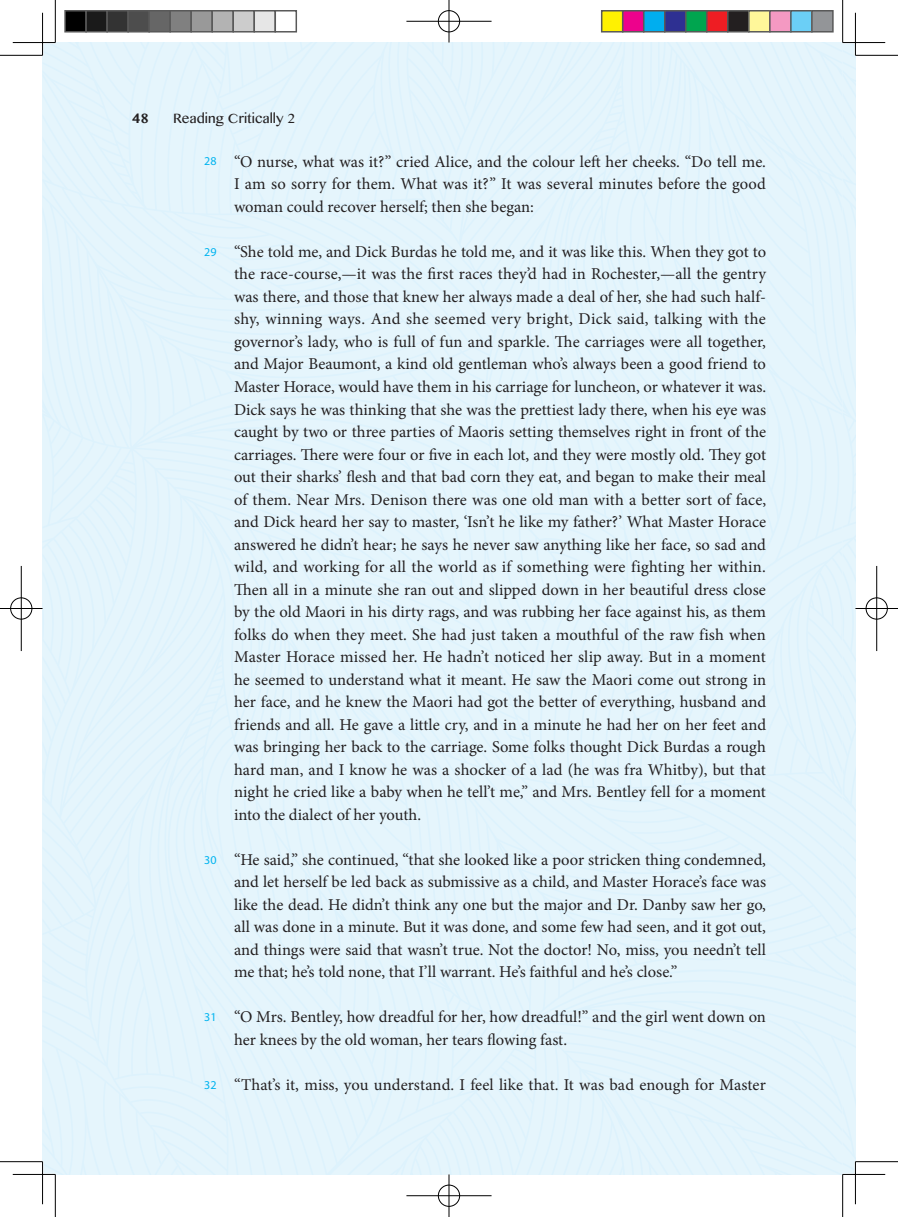
<style>
.page{position:relative;width:898px;height:1217px;background:#fff}
.page>*{position:absolute;margin:0;border:0;box-sizing:border-box;transform-origin:0 0}
.t1{font:16.5px/22.5px "Minion Pro";color:#231f20;text-align:justify}
.t2{font:13.5px "Malayalam MN";color:#231f20}
.t3{font:700 13.5px "Malayalam MN";color:#231f20}
.s1{font-family:"Myriad Pro";font-size:12px;color:#00b3ef}
</style>
<div class="page">
<div style="left:43px;top:43px;width:268px;height:369px;background:#e5f5fc"></div>
<div style="left:595px;top:795px;width:169px;height:379px;background:#e5f5fc"></div>
<div style="left:311px;top:43px;width:453px;height:752px;background:#e5f5fc"></div>
<div style="left:43px;top:412px;width:552px;height:762px;background:#e5f5fc"></div>
<div style="left:764px;top:43px;width:91px;height:1131px;background:#e5f5fc"></div>
<div style="left:792px;top:43px;width:63px;height:77px;background:#e5f5fc"></div>
<hr style="left:0;top:55px;width:43px;height:1px;background:#000">
<hr style="left:855px;top:55px;width:42px;height:1px;background:#000">
<hr style="left:0;top:1161px;width:43px;height:1px;background:#000">
<hr style="left:855px;top:1161px;width:42px;height:1px;background:#000">
<hr style="left:55px;top:0;width:1px;height:43px;background:#000">
<hr style="left:55px;top:1174px;width:1px;height:42px;background:#000">
<hr style="left:842px;top:0;width:1px;height:43px;background:#000">
<hr style="left:842px;top:1174px;width:1px;height:42px;background:#000">
<hr style="left:13px;top:42px;width:42px;height:1px;background:#000">
<hr style="left:842px;top:42px;width:42px;height:1px;background:#000">
<hr style="left:13px;top:1173px;width:42px;height:1px;background:#000">
<hr style="left:842px;top:1173px;width:42px;height:1px;background:#000">
<hr style="left:42px;top:13px;width:1px;height:42px;background:#000">
<hr style="left:42px;top:1161px;width:1px;height:42px;background:#000">
<hr style="left:854px;top:13px;width:1px;height:42px;background:#000">
<hr style="left:854px;top:1161px;width:1px;height:42px;background:#000">
<div style="left:437px;top:10px;width:23px;height:23px;border:2px solid #fff;border-radius:50%"></div>
<hr style="left:406px;top:20px;width:85px;height:2px;background:#fff">
<hr style="left:448px;top:0;width:2px;height:43px;background:#fff">
<div style="left:438px;top:10px;width:21px;height:22px;border:1px solid #000;border-radius:50%"></div>
<hr style="left:406px;top:21px;width:85px;height:1px;background:#000">
<hr style="left:448px;top:0;width:1px;height:43px;background:#000">
<div style="left:437px;top:1183px;width:23px;height:23px;border:2px solid #fff;border-radius:50%"></div>
<hr style="left:406px;top:1194px;width:85px;height:2px;background:#fff">
<hr style="left:448px;top:1174px;width:2px;height:42px;background:#fff">
<div style="left:438px;top:1184px;width:21px;height:22px;border:1px solid #000;border-radius:50%"></div>
<hr style="left:406px;top:1195px;width:85px;height:1px;background:#000">
<hr style="left:448px;top:1174px;width:1px;height:42px;background:#000">
<div style="left:10px;top:596px;width:23px;height:24px;border:2px solid #fff;border-radius:50%"></div>
<hr style="left:0;top:607px;width:43px;height:2px;background:#fff">
<hr style="left:20px;top:566px;width:2px;height:85px;background:#fff">
<div style="left:10px;top:597px;width:22px;height:22px;border:1px solid #000;border-radius:50%"></div>
<hr style="left:0;top:608px;width:43px;height:1px;background:#000">
<hr style="left:21px;top:566px;width:1px;height:85px;background:#000">
<div style="left:864px;top:596px;width:23px;height:24px;border:2px solid #fff;border-radius:50%"></div>
<hr style="left:855px;top:607px;width:42px;height:2px;background:#fff">
<hr style="left:875px;top:566px;width:2px;height:85px;background:#fff">
<div style="left:865px;top:597px;width:22px;height:22px;border:1px solid #000;border-radius:50%"></div>
<hr style="left:855px;top:608px;width:42px;height:1px;background:#000">
<hr style="left:876px;top:566px;width:1px;height:85px;background:#000">
<div style="left:65px;top:11px;width:21px;height:21px;background:#000"></div>
<div style="left:64px;top:10px;width:23px;height:23px;border:2px solid #595959"></div>
<div style="left:86px;top:11px;width:21px;height:21px;background:#1a1a1a"></div>
<div style="left:85px;top:10px;width:23px;height:23px;border:2px solid #595959"></div>
<div style="left:107px;top:11px;width:21px;height:21px;background:#333"></div>
<div style="left:106px;top:10px;width:23px;height:23px;border:2px solid #595959"></div>
<div style="left:128px;top:11px;width:21px;height:21px;background:#4d4d4d"></div>
<div style="left:127px;top:10px;width:23px;height:23px;border:2px solid #595959"></div>
<div style="left:149px;top:11px;width:21px;height:21px;background:#666"></div>
<div style="left:148px;top:10px;width:23px;height:23px;border:2px solid #595959"></div>
<div style="left:170px;top:11px;width:21px;height:21px;background:#808080"></div>
<div style="left:169px;top:10px;width:23px;height:23px;border:2px solid #595959"></div>
<div style="left:191px;top:11px;width:21px;height:21px;background:#999"></div>
<div style="left:190px;top:10px;width:23px;height:23px;border:2px solid #595959"></div>
<div style="left:212px;top:11px;width:21px;height:21px;background:#b3b3b3"></div>
<div style="left:211px;top:10px;width:23px;height:23px;border:2px solid #595959"></div>
<div style="left:233px;top:11px;width:21px;height:21px;background:#ccc"></div>
<div style="left:232px;top:10px;width:23px;height:23px;border:2px solid #595959"></div>
<div style="left:254px;top:11px;width:21px;height:21px;background:#e6e6e6"></div>
<div style="left:253px;top:10px;width:23px;height:23px;border:2px solid #595959"></div>
<div style="left:274px;top:10px;width:23px;height:23px;border:2px solid #595959"></div>
<div style="left:601px;top:11px;width:21px;height:21px;background:#fff101"></div>
<div style="left:600px;top:10px;width:23px;height:23px;border:2px solid #595959"></div>
<div style="left:622px;top:11px;width:21px;height:21px;background:#ed028c"></div>
<div style="left:621px;top:10px;width:23px;height:23px;border:2px solid #595959"></div>
<div style="left:643px;top:11px;width:21px;height:21px;background:#00aeef"></div>
<div style="left:642px;top:10px;width:23px;height:23px;border:2px solid #595959"></div>
<div style="left:664px;top:11px;width:21px;height:21px;background:#2e3092"></div>
<div style="left:663px;top:10px;width:23px;height:23px;border:2px solid #595959"></div>
<div style="left:685px;top:11px;width:21px;height:21px;background:#00a54f"></div>
<div style="left:684px;top:10px;width:23px;height:23px;border:2px solid #595959"></div>
<div style="left:706px;top:11px;width:21px;height:21px;background:#ee1d23"></div>
<div style="left:705px;top:10px;width:23px;height:23px;border:2px solid #595959"></div>
<div style="left:727px;top:11px;width:21px;height:21px;background:#231f20"></div>
<div style="left:726px;top:10px;width:23px;height:23px;border:2px solid #595959"></div>
<div style="left:748px;top:11px;width:21px;height:21px;background:#fff79a"></div>
<div style="left:747px;top:10px;width:23px;height:23px;border:2px solid #595959"></div>
<div style="left:769px;top:11px;width:21px;height:21px;background:#f499c2"></div>
<div style="left:768px;top:10px;width:23px;height:23px;border:2px solid #595959"></div>
<div style="left:790px;top:11px;width:21px;height:21px;background:#6bcff6"></div>
<div style="left:789px;top:10px;width:23px;height:23px;border:2px solid #595959"></div>
<div style="left:811px;top:11px;width:21px;height:21px;background:#939598"></div>
<div style="left:810px;top:10px;width:23px;height:23px;border:2px solid #595959"></div>
<p class="t3" style="left:132px;top:110px;width:19px">48</p>
<p class="t2" style="left:173px;top:110px;width:123px">Reading Critically 2</p>
<p class="t1" style="left:234px;top:150px;width:533px;text-indent:-30px"><span class="s1">28</span> “O nurse, what was it?” cried Alice, and the colour left her cheeks. “Do tell me.<br>I am so sorry for them. What was it?” It was several minutes before the good woman could recover herself; then she began:</p>
<p class="t1" style="left:234px;top:240px;width:533px;text-indent:-30px"><span class="s1">29</span> “She told me, and Dick Burdas he told me, and it was like this. When they got to the race-course,—it was the first races they’d had in Rochester,—all the gentry was there, and those that knew her always made a deal of her, she had such half&shy;shy, winning ways. And she seemed very bright, Dick said, talking with the governor’s lady, who is full of fun and sparkle. The carriages were all together, and Major Beaumont, a kind old gentleman who’s always been a good friend to Master Horace, would have them in his carriage for luncheon, or whatever it was.<br>Dick says he was thinking that she was the prettiest lady there, when his eye was caught by two or three parties of Maoris setting themselves right in front of the carriages. There were four or five in each lot, and they were mostly old. They got out their sharks’ flesh and that bad corn they eat, and began to make their meal of them. Near Mrs. Denison there was one old man with a better sort of face, and Dick heard her say to master, ‘Isn’t he like my father?’ What Master Horace answered he didn’t hear; he says he never saw anything like her face, so sad and wild, and working for all the world as if something were fighting her within.<br>Then all in a minute she ran out and slipped down in her beautiful dress close by the old Maori in his dirty rags, and was rubbing her face against his, as them folks do when they meet. She had just taken a mouthful of the raw fish when Master Horace missed her. He hadn’t noticed her slip away. But in a moment he seemed to understand what it meant. He saw the Maori come out strong in her face, and he knew the Maori had got the better of everything, husband and friends and all. He gave a little cry, and in a minute he had her on her feet and was bringing her back to the carriage. Some folks thought Dick Burdas a rough hard man, and I know he was a shocker of a lad (he was fra Whitby), but that night he cried like a baby when he tell’t me,” and Mrs. Bentley fell for a moment into the dialect of her youth.</p>
<p class="t1" style="left:234px;top:848px;width:533px;text-indent:-30px"><span class="s1">30</span> “He said,” she continued, “that she looked like a poor stricken thing condemned, and let herself be led back as submissive as a child, and Master Horace’s face was like the dead. He didn’t think any one but the major and Dr. Danby saw her go, all was done in a minute. But it was done, and some few had seen, and it got out, and things were said that wasn’t true. Not the doctor! No, miss, you needn’t tell me that; he’s told none, that I’ll warrant. He’s faithful and he’s close.”</p>
<p class="t1" style="left:234px;top:1005px;width:533px;text-indent:-30px"><span class="s1">31</span> “O Mrs. Bentley, how dreadful for her, how dreadful!” and the girl went down on her knees by the old woman, her tears flowing fast.</p>
<p class="t1" style="left:204px;top:1073px;width:563px"><span class="s1">32</span> “That’s it, miss, you understand. I feel like that. It was bad enough for Master</p>
</div>
